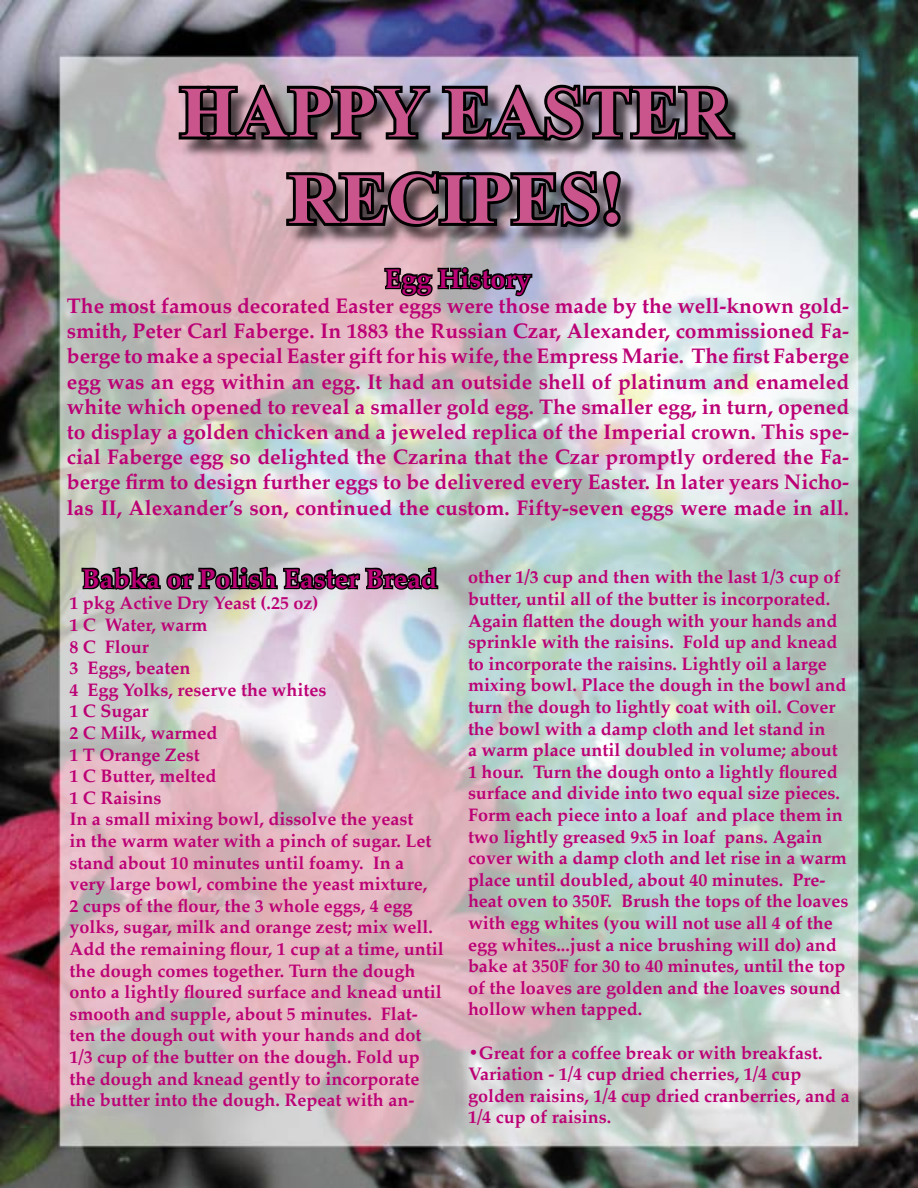
<style>
.page{position:relative;width:918px;height:1188px;background:#fff}
.page>*{position:absolute;margin:0;border:0;box-sizing:border-box;transform-origin:0 0}
.t1{font:700 72px/86.4px "Times New Roman";color:#c9558c;text-align:center}
.t2{font:700 27px "Palatino";color:#bc0075}
.t3{font:700 21px/25.2px "Palatino";color:#bc0075;text-align:justify}
.t4{font:700 18px/21.6px "Palatino";color:#bc0075}
</style>
<div class="page">
<img style="left:0;top:0;width:918px;height:1188px">
<svg style="left:78px;top:508px;width:362px;height:168px;background:#bcbcbd"></svg>
<img style="left:179px;top:86px;width:576px;height:161px">
<svg style="left:176px;top:80px;width:257px;height:63px;background:#584c52"></svg>
<svg style="left:439px;top:80px;width:299px;height:65px;background:#4f4b52"></svg>
<svg style="left:283px;top:166px;width:343px;height:66px;background:#4f464b"></svg>
<svg style="left:383px;top:257px;width:151px;height:79px;background:#a2929e"></svg>
<h1 class="t1" style="left:180px;top:69px;width:553px">HAPPY EASTER<br>RECIPES!</h1>
<h2 class="t2" style="left:385px;top:262px;width:148px">Egg History</h2>
<p class="t3" style="left:67px;top:295px;width:784px">The most famous decorated Easter eggs were those made by the well-known gold&shy;smith, Peter Carl Faberge. In 1883 the Russian Czar, Alexander, commissioned Fa&shy;berge to make a special Easter gift for his wife, the Empress Marie. The first Faberge egg was an egg within an egg. It had an outside shell of platinum and enameled white which opened to reveal a smaller gold egg. The smaller egg, in turn, opened to display a golden chicken and a jeweled replica of the Imperial crown. This spe&shy;cial Faberge egg so delighted the Czarina that the Czar promptly ordered the Fa&shy;berge firm to design further eggs to be delivered every Easter. In later years Nicho&shy;las II, Alexander’s son, continued the custom. Fifty-seven eggs were made in all.</p>
<h2 class="t2" style="left:82px;top:562px;width:357px">Babka or Polish Easter Bread</h2>
<p class="t4" style="left:69px;top:594px;width:376px">1 pkg Active Dry Yeast (.25 oz)<br>1 C Water, warm<br>8 C Flour<br>3 Eggs, beaten<br>4 Egg Yolks, reserve the whites<br>1 C Sugar<br>2 C Milk, warmed<br>1 T Orange Zest<br>1 C Butter, melted<br>1 C Raisins<br>In a small mixing bowl, dissolve the yeast<br>in the warm water with a pinch of sugar. Let stand about 10 minutes until foamy. In a very large bowl, combine the yeast mixture,<br>2 cups of the flour, the 3 whole eggs, 4 egg yolks, sugar, milk and orange zest; mix well.<br>Add the remaining flour, 1 cup at a time, until the dough comes together. Turn the dough onto a lightly floured surface and knead until smooth and supple, about 5 minutes. Flat&shy;ten the dough out with your hands and dot<br>1/3 cup of the butter on the dough. Fold up the dough and knead gently to incorporate the butter into the dough. Repeat with an-</p>
<p class="t4" style="left:468px;top:568px;width:382px">other 1/3 cup and then with the last 1/3 cup of butter, until all of the butter is incorporated.<br>Again flatten the dough with your hands and sprinkle with the raisins. Fold up and knead to incorporate the raisins. Lightly oil a large mixing bowl. Place the dough in the bowl and turn the dough to lightly coat with oil. Cover the bowl with a damp cloth and let stand in<br>a warm place until doubled in volume; about 1 hour. Turn the dough onto a lightly floured surface and divide into two equal size pieces.<br>Form each piece into a loaf and place them in two lightly greased 9x5 in loaf pans. Again cover with a damp cloth and let rise in a warm place until doubled, about 40 minutes. Pre&shy;heat oven to 350F. Brush the tops of the loaves with egg whites (you will not use all 4 of the egg whites...just a nice brushing will do) and bake at 350F for 30 to 40 minutes, until the top of the loaves are golden and the loaves sound hollow when tapped.</p>
<p class="t4" style="left:468px;top:1043px;width:383px">•Great for a coffee break or with breakfast.<br>Variation - 1/4 cup dried cherries, 1/4 cup golden raisins, 1/4 cup dried cranberries, and a 1/4 cup of raisins.</p>
</div>
